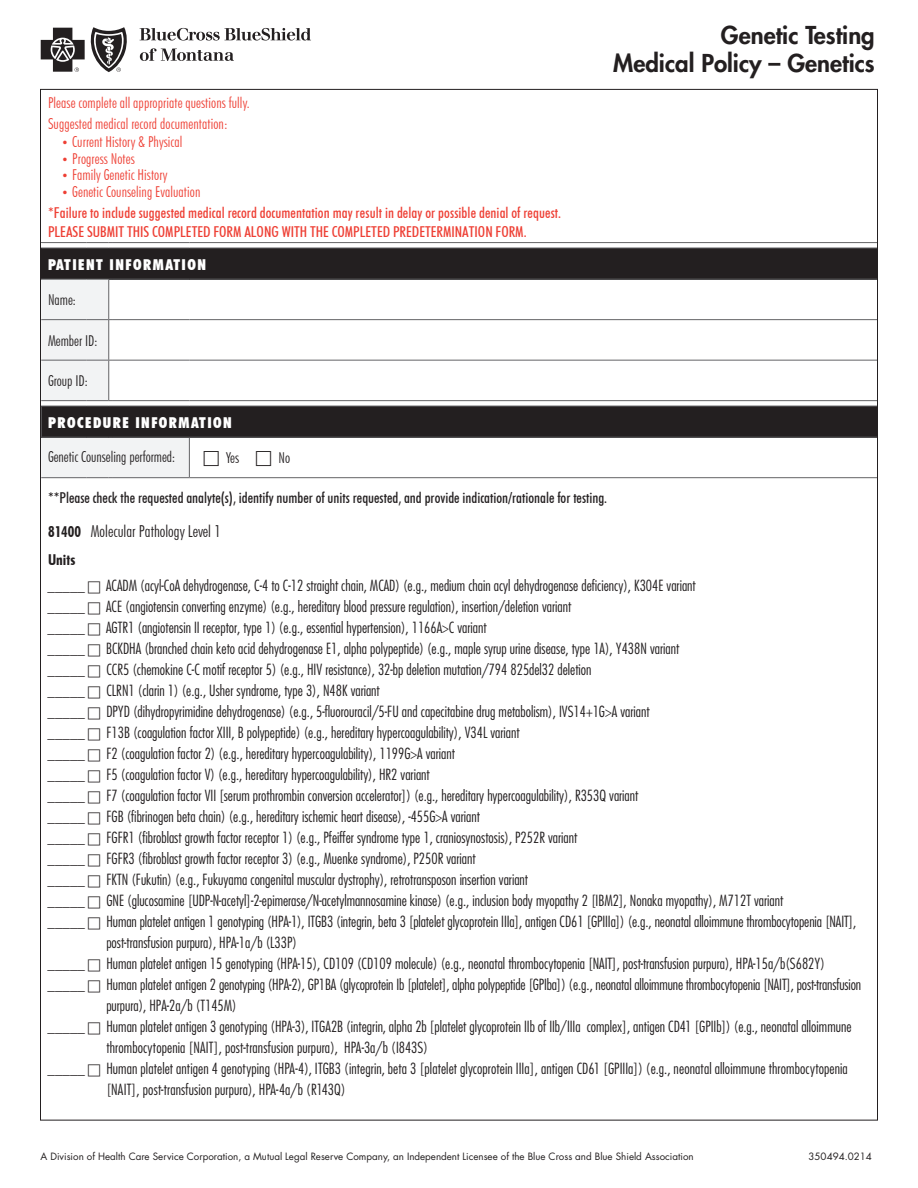
<style>
.page{position:relative;width:918px;height:1188px;background:#fff}
.page>*{position:absolute;margin:0;border:0;box-sizing:border-box;transform-origin:0 0}
.t1{font:800 24px/27.8px "Futura";color:#231f20;text-align:right}
.t2{font:300 condensed 16.5px "Futura BT";color:#231f20}
.t3{font:300 condensed 15px/21px "Futura";color:#231f20}
.t4{font:500 condensed 15px/21px "Futura BT";color:#ee3f34}
.t5{font:300 condensed 15px/21px "Futura BT";letter-spacing:.005em;color:#ee3f34}
.t6{font:500 condensed 15px "Futura BT";color:#231f20}
.t7{font:300 condensed 15px "Futura BT";color:#231f20}
.t8{font:900 condensed 15px "Futura BT";letter-spacing:.1em;color:#fff}
.t9{font:700 condensed 15px "Futura BT";color:#231f20}
.t10{font:9.75px "Futura";color:#231f20}
.s1{font-size:12px}
.s2{font-weight:300;font-size:12px}
.s3{font-weight:300}
.s4{font-weight:700;font-size:15px}
</style>
<div class="page">
<div style="left:41px;top:248px;width:837px;height:31px;background:#231f20"></div>
<div style="left:41px;top:406px;width:837px;height:31px;background:#231f20"></div>
<hr style="left:41px;top:242px;width:45px;height:1px;background:#636366">
<hr style="left:113px;top:242px;width:76px;height:1px;background:#636366">
<hr style="left:189px;top:242px;width:689px;height:1px;background:#636366">
<hr style="left:189px;top:319px;width:689px;height:1px;background:#636366">
<hr style="left:189px;top:360px;width:689px;height:1px;background:#636366">
<hr style="left:189px;top:400px;width:689px;height:1px;background:#636366">
<hr style="left:189px;top:437px;width:689px;height:1px;background:#636366">
<hr style="left:189px;top:438px;width:1px;height:39px;background:#636366">
<hr style="left:189px;top:477px;width:689px;height:1px;background:#636366">
<hr style="left:189px;top:406px;width:688px;height:1px;background:#636366">
<hr style="left:41px;top:248px;width:45px;height:1px;background:#636366">
<svg style="left:86px;top:242px;width:27px;height:7px"></svg>
<hr style="left:113px;top:248px;width:76px;height:1px;background:#636366">
<hr style="left:189px;top:248px;width:689px;height:1px;background:#636366">
<svg style="left:42px;top:279px;width:147px;height:199px"></svg>
<hr style="left:113px;top:279px;width:76px;height:1px;background:#636366">
<hr style="left:189px;top:279px;width:689px;height:1px;background:#636366">
<svg style="left:41px;top:27px;width:86px;height:45px"></svg>
<svg style="left:140px;top:28px;width:171px;height:13px"></svg>
<svg style="left:140px;top:48px;width:94px;height:13px"></svg>
<h1 class="t1" style="left:613px;top:22px;width:263px">Genetic Testing<br>Medical Policy – Genetics</h1>
<p class="t5" style="left:48px;top:92px;width:203px">Please complete all appropriate questions fully.<br>Suggested medical record documentation:</p>
<p class="t5" style="left:62px;top:131px;width:122px"><span class="s1">•</span> Current History &amp; Physical</p>
<p class="t5" style="left:62px;top:148px;width:75px"><span class="s1">•</span> Progress Notes</p>
<p class="t5" style="left:62px;top:164px;width:108px"><span class="s1">•</span> Family Genetic History</p>
<p class="t4" style="left:48px;top:181px;width:514px;text-indent:13px"><span class="s2">•</span> <span class="s3">Genetic Counseling Evaluation<br></span>*Failure to include suggested medical record documentation may result in delay or possible denial of request.</p>
<p class="t4" style="left:48px;top:221px;width:480px">PLEASE SUBMIT THIS COMPLETED FORM ALONG WITH THE COMPLETED PREDETERMINATION FORM.</p>
<p class="t8" style="left:48px;top:255px;width:159px">PATIENT INFORMATION</p>
<p class="t7" style="left:48px;top:291px;width:29px">Name:</p>
<p class="t7" style="left:48px;top:331px;width:51px">Member ID:</p>
<p class="t7" style="left:48px;top:372px;width:41px">Group ID:</p>
<p class="t8" style="left:48px;top:413px;width:185px">PROCEDURE INFORMATION</p>
<p class="t7" style="left:48px;top:448px;width:129px">Genetic Counseling performed:</p>
<p class="t7" style="left:226px;top:448px;width:14px">Yes</p>
<p class="t7" style="left:279px;top:448px;width:13px">No</p>
<p class="t6" style="left:48px;top:489px;width:561px">**Please check the requested analyte(s), identify number of units requested, and provide indication/rationale for testing.</p>
<p class="t2" style="left:48px;top:522px;width:174px"><span class="s4">81400</span> Molecular Pathology Level 1</p>
<p class="t9" style="left:48px;top:551px;width:29px">Units</p>
<p class="t3" style="left:48px;top:575px;width:39px">_____</p>
<p class="t3" style="left:48px;top:596px;width:39px">_____</p>
<p class="t3" style="left:48px;top:617px;width:39px">_____</p>
<p class="t3" style="left:48px;top:638px;width:39px">_____</p>
<p class="t3" style="left:48px;top:659px;width:39px">_____</p>
<p class="t3" style="left:48px;top:680px;width:39px">_____</p>
<p class="t3" style="left:48px;top:701px;width:39px">_____</p>
<p class="t3" style="left:48px;top:722px;width:39px">_____</p>
<p class="t3" style="left:48px;top:743px;width:39px">_____</p>
<p class="t3" style="left:48px;top:764px;width:39px">_____</p>
<p class="t3" style="left:48px;top:785px;width:39px">_____</p>
<p class="t3" style="left:48px;top:806px;width:39px">_____</p>
<p class="t3" style="left:48px;top:827px;width:39px">_____</p>
<p class="t3" style="left:48px;top:848px;width:39px">_____</p>
<p class="t3" style="left:48px;top:869px;width:39px">_____</p>
<p class="t3" style="left:48px;top:890px;width:39px">_____</p>
<p class="t3" style="left:48px;top:911px;width:39px">_____</p>
<p class="t3" style="left:48px;top:953px;width:39px">_____</p>
<p class="t3" style="left:48px;top:974px;width:39px">_____</p>
<p class="t3" style="left:48px;top:1016px;width:39px">_____</p>
<p class="t3" style="left:48px;top:1058px;width:39px">_____</p>
<p class="t3" style="left:106px;top:575px;width:591px">ACADM (acyl-CoA dehydrogenase, C-4 to C-12 straight chain, MCAD) (e.g., medium chain acyl dehydrogenase deficiency), K304E variant</p>
<p class="t3" style="left:106px;top:596px;width:467px">ACE (angiotensin converting enzyme) (e.g., hereditary blood pressure regulation), insertion/deletion variant</p>
<p class="t3" style="left:106px;top:617px;width:382px">AGTR1 (angiotensin II receptor, type 1) (e.g., essential hypertension), 1166A&gt;C variant</p>
<p class="t3" style="left:106px;top:638px;width:575px">BCKDHA (branched chain keto acid dehydrogenase E1, alpha polypeptide) (e.g., maple syrup urine disease, type 1A), Y438N variant</p>
<p class="t3" style="left:106px;top:659px;width:487px">CCR5 (chemokine C-C motif receptor 5) (e.g., HIV resistance), 32-bp deletion mutation/794 825del32 deletion</p>
<p class="t3" style="left:106px;top:680px;width:275px">CLRN1 (clarin 1) (e.g., Usher syndrome, type 3), N48K variant</p>
<p class="t3" style="left:106px;top:701px;width:545px">DPYD (dihydropyrimidine dehydrogenase) (e.g., 5-fluorouracil/5-FU and capecitabine drug metabolism), IVS14+1G&gt;A variant</p>
<p class="t3" style="left:106px;top:722px;width:415px">F13B (coagulation factor XIII, B polypeptide) (e.g., hereditary hypercoagulability), V34L variant</p>
<p class="t3" style="left:106px;top:743px;width:350px">F2 (coagulation factor 2) (e.g., hereditary hypercoagulability), 1199G&gt;A variant</p>
<p class="t3" style="left:106px;top:764px;width:325px">F5 (coagulation factor V) (e.g., hereditary hypercoagulability), HR2 variant</p>
<p class="t3" style="left:106px;top:785px;width:533px">F7 (coagulation factor VII [serum prothrombin conversion accelerator]) (e.g., hereditary hypercoagulability), R353Q variant</p>
<p class="t3" style="left:106px;top:806px;width:375px">FGB (fibrinogen beta chain) (e.g., hereditary ischemic heart disease), -455G&gt;A variant</p>
<p class="t3" style="left:106px;top:827px;width:472px">FGFR1 (fibroblast growth factor receptor 1) (e.g., Pfeiffer syndrome type 1, craniosynostosis), P252R variant</p>
<p class="t3" style="left:106px;top:848px;width:371px">FGFR3 (fibroblast growth factor receptor 3) (e.g., Muenke syndrome), P250R variant</p>
<p class="t3" style="left:106px;top:869px;width:423px">FKTN (Fukutin) (e.g., Fukuyama congenital muscular dystrophy), retrotransposon insertion variant</p>
<p class="t3" style="left:106px;top:890px;width:678px">GNE (glucosamine [UDP-N-acetyl]-2-epimerase/N-acetylmannosamine kinase) (e.g., inclusion body myopathy 2 [IBM2], Nonaka myopathy), M712T variant</p>
<p class="t3" style="left:106px;top:911px;width:751px">Human platelet antigen 1 genotyping (HPA-1), ITGB3 (integrin, beta 3 [platelet glycoprotein IIIa], antigen CD61 [GPIIIa]) (e.g., neonatal alloimmune thrombocytopenia [NAIT], post-transfusion purpura), HPA-1a/b (L33P)</p>
<p class="t3" style="left:106px;top:953px;width:720px">Human platelet antigen 15 genotyping (HPA-15), CD109 (CD109 molecule) (e.g., neonatal thrombocytopenia [NAIT], post-transfusion purpura), HPA-15a/b(S682Y)</p>
<p class="t3" style="left:106px;top:974px;width:756px">Human platelet antigen 2 genotyping (HPA-2), GP1BA (glycoprotein Ib [platelet], alpha polypeptide [GPIba]) (e.g., neonatal alloimmune thrombocytopenia [NAIT], post-transfusion purpura), HPA-2a/b (T145M)</p>
<p class="t3" style="left:106px;top:1016px;width:747px">Human platelet antigen 3 genotyping (HPA-3), ITGA2B (integrin, alpha 2b [platelet glycoprotein IIb of IIb/IIIa complex], antigen CD41 [GPIIb]) (e.g., neonatal alloimmune thrombocytopenia [NAIT], post-transfusion purpura), HPA-3a/b (I843S)</p>
<p class="t3" style="left:106px;top:1058px;width:743px">Human platelet antigen 4 genotyping (HPA-4), ITGB3 (integrin, beta 3 [platelet glycoprotein IIIa], antigen CD61 [GPIIIa]) (e.g., neonatal alloimmune thrombocytopenia [NAIT], post-transfusion purpura), HPA-4a/b (R143Q)</p>
<p class="t10" style="left:40px;top:1150px;width:655px">A Division of Health Care Service Corporation, a Mutual Legal Reserve Company, an Independent Licensee of the Blue Cross and Blue Shield Association</p>
<p class="t10" style="left:809px;top:1150px;width:65px">350494.0214</p>
</div>
